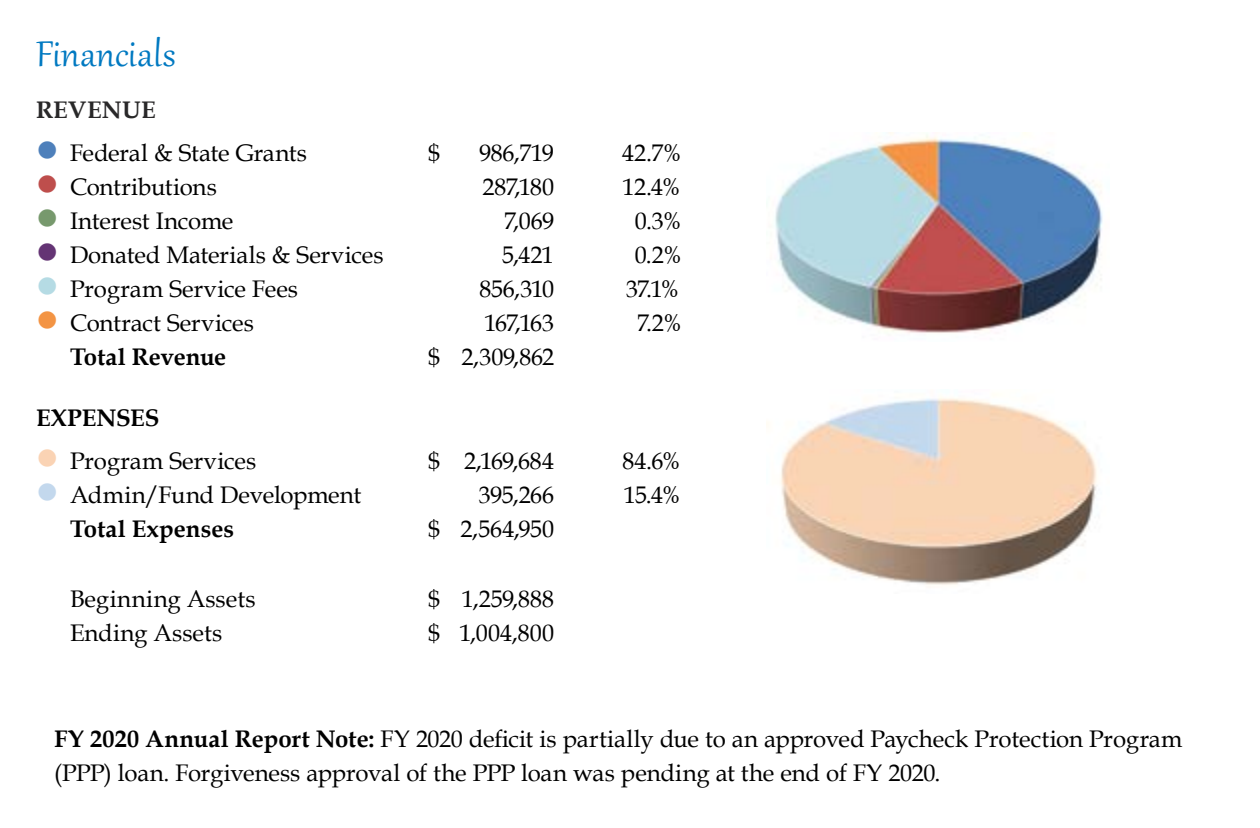
<style>
.page{position:relative;width:1260px;height:828px;background:#fff}
.page>*{position:absolute;margin:0;border:0;box-sizing:border-box;transform-origin:0 0}
.headings{font:44px "Gabriola";letter-spacing:.005em;color:#0079c1}
.sigle_line{font:24px/34px "Book Antiqua";letter-spacing:-.005em;color:#000}
.sigle_line-2{font:700 24px "Book Antiqua";color:#000}
.sigle_line-3{font:700 24px "Book Antiqua";letter-spacing:.01em;color:#292829}
.s1{color:#4e80bb}
.s2{color:#be4e4c}
.s3{color:#77996d}
.s4{color:#643474}
.s5{color:#b5dbe4}
.s6{color:#f39444}
.s7{color:#fad3b4}
.s8{color:#c3d8ed}
.s9{font-weight:700}
</style>
<div class="page">
<img style="left:767px;top:396px;width:330px;height:189px">
<img style="left:775px;top:132px;width:328px;height:201px">
<p class="headings" style="left:36px;top:25px;width:141px">Financials</p>
<p class="sigle_line-3" style="left:36px;top:94px;width:121px">REVENUE</p>
<p class="sigle_line" style="left:36px;top:135px;width:273px"><span class="s1">●</span> Federal &amp; State Grants</p>
<p class="sigle_line" style="left:428px;top:135px;width:13px">$</p>
<p class="sigle_line" style="left:479px;top:135px;width:76px">986,719</p>
<p class="sigle_line" style="left:622px;top:135px;width:62px">42.7%</p>
<p class="sigle_line" style="left:36px;top:169px;width:183px"><span class="s2">●</span> Contributions</p>
<p class="sigle_line" style="left:483px;top:169px;width:73px">287,180</p>
<p class="sigle_line" style="left:623px;top:169px;width:60px">12.4%</p>
<p class="sigle_line" style="left:36px;top:203px;width:199px"><span class="s3">●</span> Interest Income</p>
<p class="sigle_line" style="left:504px;top:203px;width:51px">7,069</p>
<p class="sigle_line" style="left:635px;top:203px;width:49px">0.3%</p>
<p class="sigle_line" style="left:36px;top:237px;width:349px"><span class="s4">●</span> Donated Materials &amp; Services</p>
<p class="sigle_line" style="left:502px;top:237px;width:53px">5,421</p>
<p class="sigle_line" style="left:635px;top:237px;width:49px">0.2%</p>
<p class="sigle_line" style="left:36px;top:271px;width:264px"><span class="s5">●</span> Program Service Fees</p>
<p class="sigle_line" style="left:479px;top:271px;width:76px">856,310</p>
<p class="sigle_line" style="left:626px;top:271px;width:56px">37.1%</p>
<p class="sigle_line" style="left:36px;top:305px;width:219px"><span class="s6">●</span> Contract Services</p>
<p class="sigle_line" style="left:485px;top:305px;width:71px">167,163</p>
<p class="sigle_line" style="left:637px;top:305px;width:47px">7.2%</p>
<p class="sigle_line-2" style="left:70px;top:341px;width:158px">Total Revenue</p>
<p class="sigle_line" style="left:428px;top:339px;width:128px">$ 2,309,862</p>
<p class="sigle_line-2" style="left:36px;top:402px;width:125px">EXPENSES</p>
<p class="sigle_line" style="left:36px;top:443px;width:222px"><span class="s7">●</span> Program Services</p>
<p class="sigle_line" style="left:428px;top:443px;width:128px">$ 2,169,684</p>
<p class="sigle_line" style="left:622px;top:443px;width:61px">84.6%</p>
<p class="sigle_line" style="left:36px;top:477px;width:327px"><span class="s8">●</span> Admin/Fund Development</p>
<p class="sigle_line" style="left:479px;top:477px;width:77px">395,266</p>
<p class="sigle_line" style="left:624px;top:477px;width:59px">15.4%</p>
<p class="sigle_line-2" style="left:70px;top:513px;width:166px">Total Expenses</p>
<p class="sigle_line" style="left:428px;top:511px;width:127px">$ 2,564,950</p>
<p class="sigle_line" style="left:70px;top:581px;width:187px">Beginning Assets</p>
<p class="sigle_line" style="left:428px;top:581px;width:128px">$ 1,259,888</p>
<p class="sigle_line" style="left:70px;top:615px;width:154px">Ending Assets</p>
<p class="sigle_line" style="left:428px;top:615px;width:127px">$ 1,004,800</p>
<p class="sigle_line" style="left:54px;top:721px;width:1130px"><span class="s9">FY 2020 Annual Report Note:</span> FY 2020 deficit is partially due to an approved Paycheck Protection Program (PPP) loan. Forgiveness approval of the PPP loan was pending at the end of FY 2020.</p>
</div>
